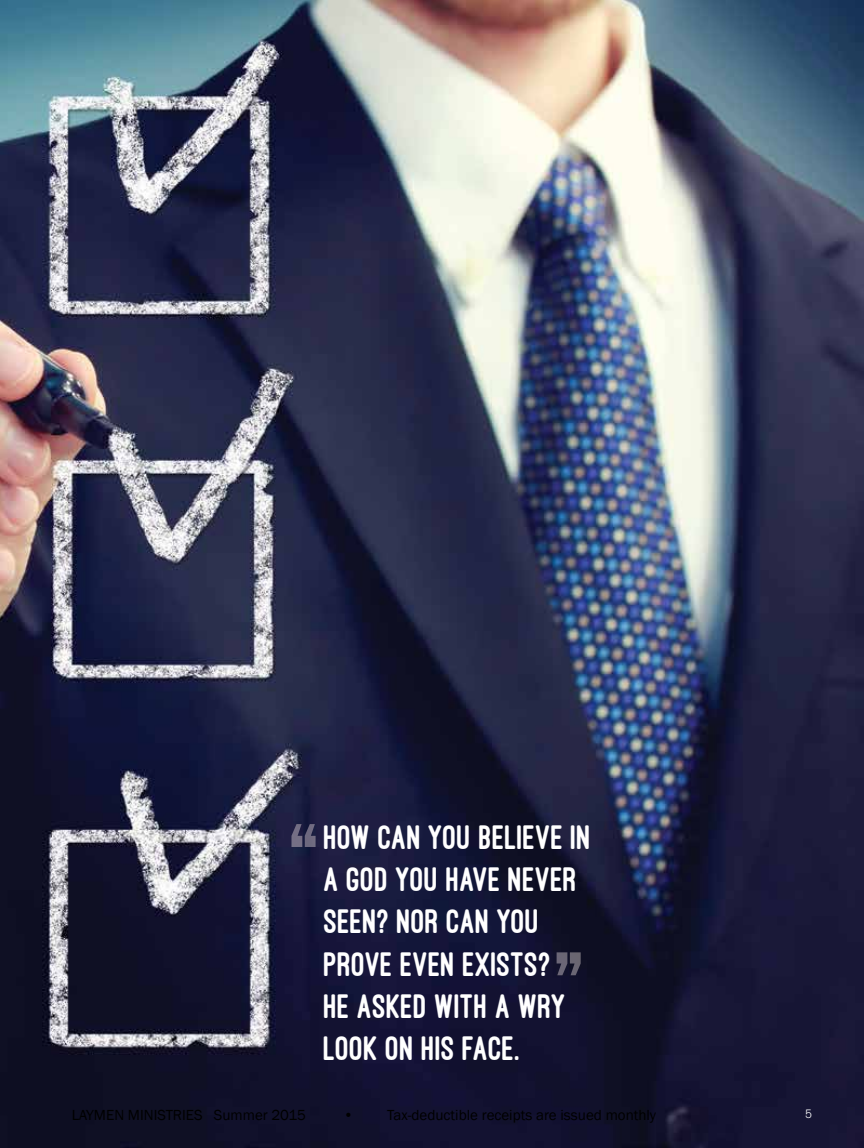
<style>
.page{position:relative;width:864px;height:1148px;background:#fff}
.page>*{position:absolute;margin:0;border:0;box-sizing:border-box;transform-origin:0 0}
.t1{font:800 35.1px/42.2px "Ostrich Sans";color:#fff}
.t2{font:15px "Franklin Gothic";color:#000}
.t3{font:300 12px "Akzidenz Grotesk BE";color:#fff}
</style>
<div class="page">
<img style="left:0;top:0;width:864px;height:1148px">
<img style="left:291px;top:824px;width:11px;height:23px">
<img style="left:305px;top:824px;width:11px;height:23px">
<img style="left:570px;top:952px;width:11px;height:23px">
<img style="left:557px;top:952px;width:10px;height:23px">
<p class="t1" style="left:324px;top:816px;width:269px">HOW CAN YOU BELIEVE IN<br>A GOD YOU HAVE NEVER<br>SEEN? NOR CAN YOU<br>PROVE EVEN EXISTS?<br>HE ASKED WITH A WRY<br>LOOK ON HIS FACE.</p>
<p class="t2" style="left:72px;top:1105px;width:236px">LAYMEN MINISTRIES Summer 2015</p>
<p class="t2" style="left:343px;top:1105px;width:314px">• Tax-deductible receipts are issued monthly</p>
<p class="t3" style="left:805px;top:1107px;width:8px">5</p>
</div>
